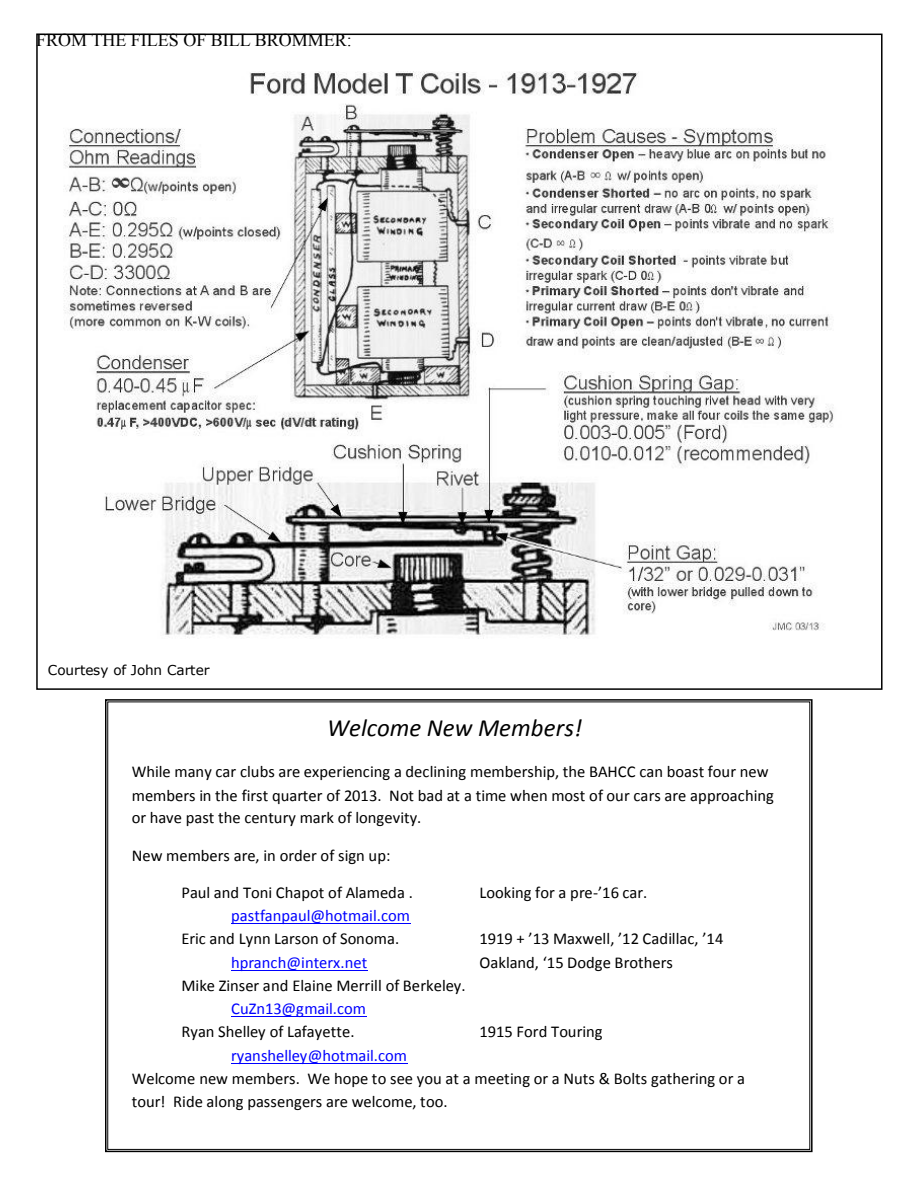
<style>
.page{position:relative;width:918px;height:1188px;background:#fff}
.page>*{position:absolute;margin:0;border:0;box-sizing:border-box;transform-origin:0 0}
.t1{font:italic 24.9px "Calibri";color:#000}
.t2{font:18px "Times New Roman";color:#000}
.t3{font:16.5px/23px "Calibri";color:#000}
.t4{font:16.5px "Calibri";color:#00f}
.t5{font:13.65px "Verdana";letter-spacing:-.005em;color:#000}
</style>
<div class="page">
<img style="left:63px;top:71px;width:771px;height:568px">
<svg style="left:105px;top:699px;width:708px;height:454px"></svg>
<p class="t2" style="left:36px;top:28px;width:317px">FROM THE FILES OF BILL BROMMER:</p>
<p class="t5" style="left:48px;top:661px;width:163px">Courtesy of John Carter</p>
<h1 class="t1" style="left:327px;top:711px;width:256px">Welcome New Members!</h1>
<p class="t3" style="left:132px;top:761px;width:644px">While many car clubs are experiencing a declining membership, the BAHCC can boast four new members in the first quarter of 2013. Not bad at a time when most of our cars are approaching or have past the century mark of longevity.</p>
<p class="t3" style="left:132px;top:844px;width:260px">New members are, in order of sign up:</p>
<p class="t3" style="left:181px;top:881px;width:233px">Paul and Toni Chapot of Alameda .</p>
<p class="t3" style="left:480px;top:881px;width:169px">Looking for a pre-’16 car.</p>
<p class="t4" style="left:231px;top:905px;width:180px">pastfanpaul@hotmail.com</p>
<p class="t3" style="left:181px;top:927px;width:219px">Eric and Lynn Larson of Sonoma.</p>
<p class="t3" style="left:480px;top:927px;width:245px">1919 + ’13 Maxwell, ’12 Cadillac, ’14</p>
<p class="t4" style="left:231px;top:952px;width:138px">hpranch@interx.net</p>
<p class="t3" style="left:480px;top:951px;width:195px">Oakland, ‘15 Dodge Brothers</p>
<p class="t3" style="left:181px;top:974px;width:286px">Mike Zinser and Elaine Merrill of Berkeley.</p>
<p class="t4" style="left:231px;top:998px;width:136px">CuZn13@gmail.com</p>
<p class="t3" style="left:181px;top:1021px;width:175px">Ryan Shelley of Lafayette.</p>
<p class="t3" style="left:480px;top:1021px;width:125px">1915 Ford Touring</p>
<p class="t4" style="left:231px;top:1045px;width:177px">ryanshelley@hotmail.com</p>
<p class="t3" style="left:132px;top:1067px;width:615px">Welcome new members. We hope to see you at a meeting or a Nuts &amp; Bolts gathering or a tour! Ride along passengers are welcome, too.</p>
</div>
